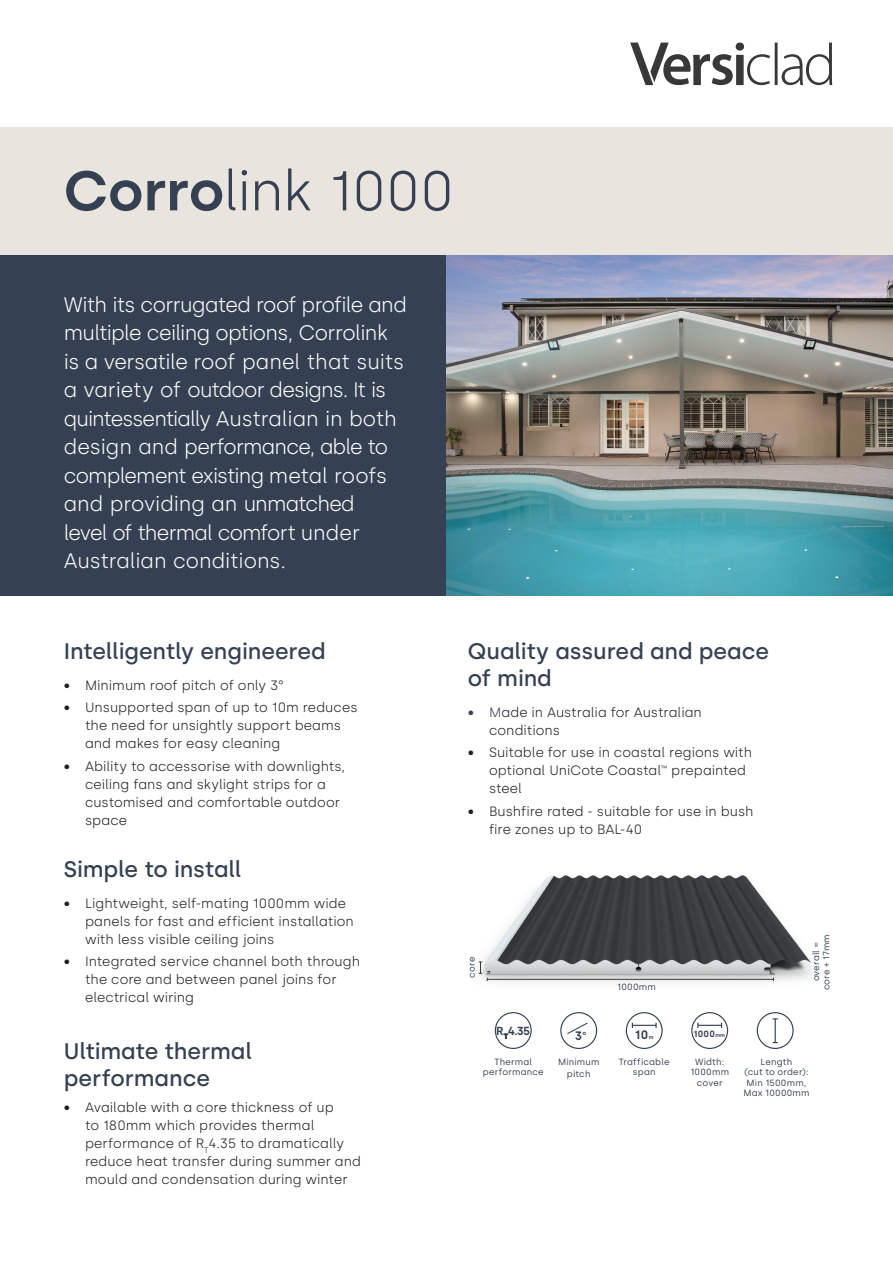
<style>
.page{position:relative;width:893px;height:1263px;background:#fff}
.page>*{position:absolute;margin:0;border:0;box-sizing:border-box;transform-origin:0 0}
.t1{font:300 55.8px "Silka";letter-spacing:-.025em;color:#354153}
.t2{font:500 22.5px/27px "Silka";letter-spacing:-.005em;color:#354153}
.t3{font:300 21px/28.5px "Silka";letter-spacing:-.03em;color:#fff}
.t4{font:300 13.5px/18px "Silka";color:#231f20}
.t5{font:600 12.15px "Silka";color:#354153}
.t6{font:600 11.7px "Silka";color:#354153}
.t7{font:9px/10.5px "Silka";letter-spacing:.02em;color:#354153;text-align:center}
.t8{font:600 9px "Silka";color:#354153}
.t9{font:600 5.25px "Silka";color:#354153}
.s1{font-weight:600}
.s2{color:#354153}
.s3{font-size:5.25px}
</style>
<div class="page">
<div style="left:0;top:128px;width:893px;height:127px;background:#e9e4de"></div>
<div style="left:0;top:255px;width:446px;height:340px;background:#354153"></div>
<img style="left:446px;top:255px;width:447px;height:340px">
<svg style="left:630px;top:43px;width:202px;height:42px"></svg>
<img style="left:478px;top:875px;width:336px;height:108px">
<hr style="left:487px;top:979px;width:286px;height:1px;background:#383839">
<svg style="left:479px;top:961px;width:9px;height:20px"></svg>
<div style="left:495px;top:1012px;width:37px;height:37px;border:1px solid #354153;border-radius:50%"></div>
<div style="left:560px;top:1012px;width:37px;height:37px;border:1px solid #354153;border-radius:50%"></div>
<svg style="left:567px;top:1022px;width:21px;height:12px"></svg>
<div style="left:626px;top:1012px;width:37px;height:37px;border:1px solid #354153;border-radius:50%"></div>
<svg style="left:632px;top:1023px;width:25px;height:5px"></svg>
<div style="left:757px;top:1012px;width:37px;height:37px;border:1px solid #354153;border-radius:50%"></div>
<svg style="left:773px;top:1018px;width:5px;height:25px"></svg>
<div style="left:691px;top:1012px;width:37px;height:37px;border:1px solid #354153;border-radius:50%"></div>
<svg style="left:697px;top:1023px;width:25px;height:5px"></svg>
<h1 class="t1" style="left:64px;top:158px;width:392px"><span class="s1">Corro</span>link 1000</h1>
<p class="t3" style="left:64px;top:290px;width:345px">With its corrugated roof profile and multiple ceiling options, Corrolink is a versatile roof panel that suits a variety of outdoor designs. It is quintessentially Australian in both design and performance, able to complement existing metal roofs and providing an unmatched<br>level of thermal comfort under<br>Australian conditions.</p>
<h2 class="t2" style="left:64px;top:638px;width:264px">Intelligently engineered</h2>
<p class="t4" style="left:64px;top:676px;width:222px">• Minimum roof pitch of only 3°</p>
<p class="t4" style="left:85px;top:698px;width:274px;text-indent:-21px">• Unsupported span of up to 10m reduces the need for unsightly support beams and makes for easy cleaning</p>
<p class="t4" style="left:85px;top:757px;width:262px;text-indent:-21px">• Ability to accessorise with downlights, ceiling fans and skylight strips for a customised and comfortable outdoor space</p>
<h2 class="t2" style="left:64px;top:856px;width:179px">Simple to install</h2>
<p class="t4" style="left:85px;top:894px;width:270px;text-indent:-21px">• Lightweight, self-mating 1000mm wide panels for fast and efficient installation with less visible ceiling joins</p>
<p class="t4" style="left:85px;top:952px;width:277px;text-indent:-21px">• Integrated service channel both through the core and between panel joins for electrical wiring</p>
<h2 class="t2" style="left:64px;top:1038px;width:190px">Ultimate thermal performance</h2>
<p class="t4" style="left:85px;top:1098px;width:278px;text-indent:-21px">• Available with a core thickness of up<br>to 180mm which provides thermal performance of R<sub>T</sub>4.35 to dramatically reduce heat transfer during summer and mould and condensation during winter</p>
<h2 class="t2" style="left:468px;top:638px;width:303px">Quality assured and peace of mind</h2>
<p class="t4" style="left:489px;top:703px;width:214px;text-indent:-21px"><span class="s2">• M</span>ade in Australia for Australian conditions</p>
<p class="t4" style="left:489px;top:743px;width:265px;text-indent:-21px">• Suitable for use in coastal regions with optional UniCote Coastal<sup>™</sup> prepainted steel</p>
<p class="t4" style="left:489px;top:802px;width:266px;text-indent:-21px">• Bushfire rated - suitable for use in bush fire zones up to BAL-40</p>
<p class="t7" style="left:466px;top:978px;width:22px;rotate:-90deg">core</p>
<p class="t7" style="left:617px;top:982px;width:40px">1000mm</p>
<p class="t7" style="left:821px;top:990px;width:58px;rotate:-90deg">core + 17mm</p>
<p class="t7" style="left:811px;top:981px;width:40px;rotate:-90deg">overall =</p>
<p class="t6" style="left:496px;top:1023px;width:35px">R<sub>T</sub>4.35</p>
<p class="t7" style="left:483px;top:1056px;width:62px">Thermal performance</p>
<p class="t5" style="left:575px;top:1028px;width:13px">3<sup>o</sup></p>
<p class="t7" style="left:558px;top:1055px;width:43px;line-height:12px">Minimum pitch</p>
<p class="t5" style="left:635px;top:1027px;width:15px">10</p>
<p class="t9" style="left:649px;top:1033px;width:6px">m</p>
<p class="t7" style="left:619px;top:1056px;width:52px">Trafficable span</p>
<p class="t7" style="left:743px;top:1056px;width:68px">Length<br>(cut to order):<br>Min 1500mm,<br>Max 10000mm</p>
<p class="t8" style="left:693px;top:1028px;width:33px">1000<span class="s3">mm</span></p>
<p class="t7" style="left:690px;top:1056px;width:40px">Width:<br>1000mm cover</p>
</div>
